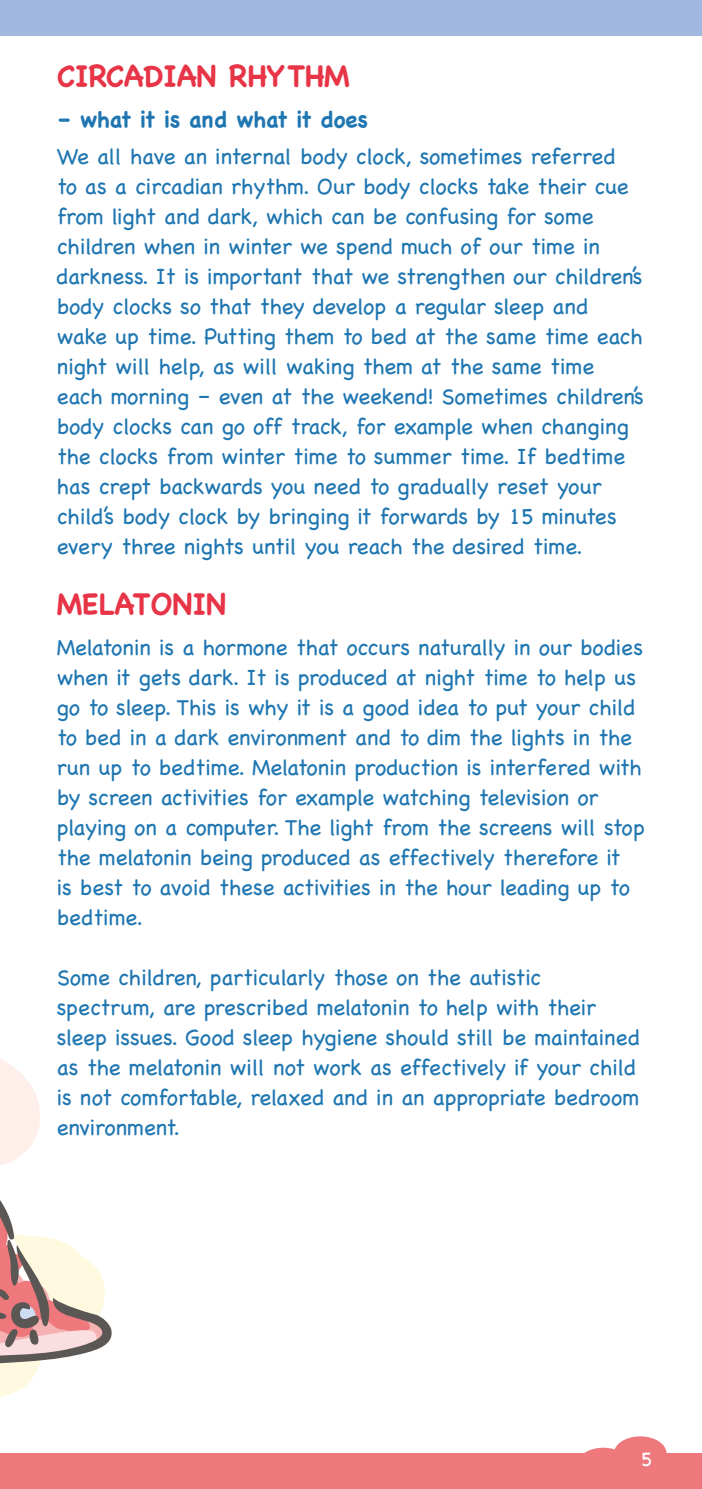
<style>
.page{position:relative;width:702px;height:1489px;background:#fff}
.page>*{position:absolute;margin:0;border:0;box-sizing:border-box;transform-origin:0 0}
.t1{font:700 30px "Chalkboard SE";letter-spacing:-.01em;color:#e73446}
.t2{font:300 22.5px/30px "Chalkboard SE";letter-spacing:-.01em;color:#1f76b1}
.t3{font:700 22.5px "Chalkboard SE";letter-spacing:-.01em;color:#1f76b1}
.t4{font:300 20px "Chalkboard SE";color:#fff}
</style>
<div class="page">
<div style="left:614px;top:1436px;width:52px;height:34px;background:#ef787c;border-radius:50%"></div>
<svg style="left:577px;top:1447px;width:52px;height:34px"></svg>
<div style="left:0;top:1453px;width:702px;height:35px;background:#ef787c"></div>
<div style="left:0;top:0;width:702px;height:35px;background:#a0b7e0"></div>
<svg style="left:0;top:1059px;width:112px;height:338px"></svg>
<h1 class="t1" style="left:57px;top:58px;width:294px">CIRCADIAN RHYTHM</h1>
<p class="t3" style="left:57px;top:106px;width:313px">– what it is and what it does</p>
<p class="t2" style="left:57px;top:140px;width:588px">We all have an internal body clock, sometimes referred<br>to as a circadian rhythm. Our body clocks take their cue from light and dark, which can be confusing for some children when in winter we spend much of our time in darkness. It is important that we strengthen our children’s body clocks so that they develop a regular sleep and wake up time. Putting them to bed at the same time each night will help, as will waking them at the same time each morning – even at the weekend! Sometimes children’s body clocks can go off track, for example when changing the clocks from winter time to summer time. If bedtime has crept backwards you need to gradually reset your child’s body clock by bringing it forwards by 15 minutes every three nights until you reach the desired time.</p>
<h1 class="t1" style="left:57px;top:586px;width:171px">MELATONIN</h1>
<p class="t2" style="left:57px;top:630px;width:589px">Melatonin is a hormone that occurs naturally in our bodies when it gets dark. It is produced at night time to help us go to sleep. This is why it is a good idea to put your child to bed in a dark environment and to dim the lights in the run up to bedtime. Melatonin production is interfered with by screen activities for example watching television or playing on a computer. The light from the screens will stop the melatonin being produced as effectively therefore it<br>is best to avoid these activities in the hour leading up to bedtime.</p>
<p class="t2" style="left:57px;top:960px;width:584px">Some children, particularly those on the autistic spectrum, are prescribed melatonin to help with their sleep issues. Good sleep hygiene should still be maintained as the melatonin will not work as effectively if your child is not comfortable, relaxed and in an appropriate bedroom environment.</p>
<p class="t4" style="left:641px;top:1441px;width:13px">5</p>
</div>
